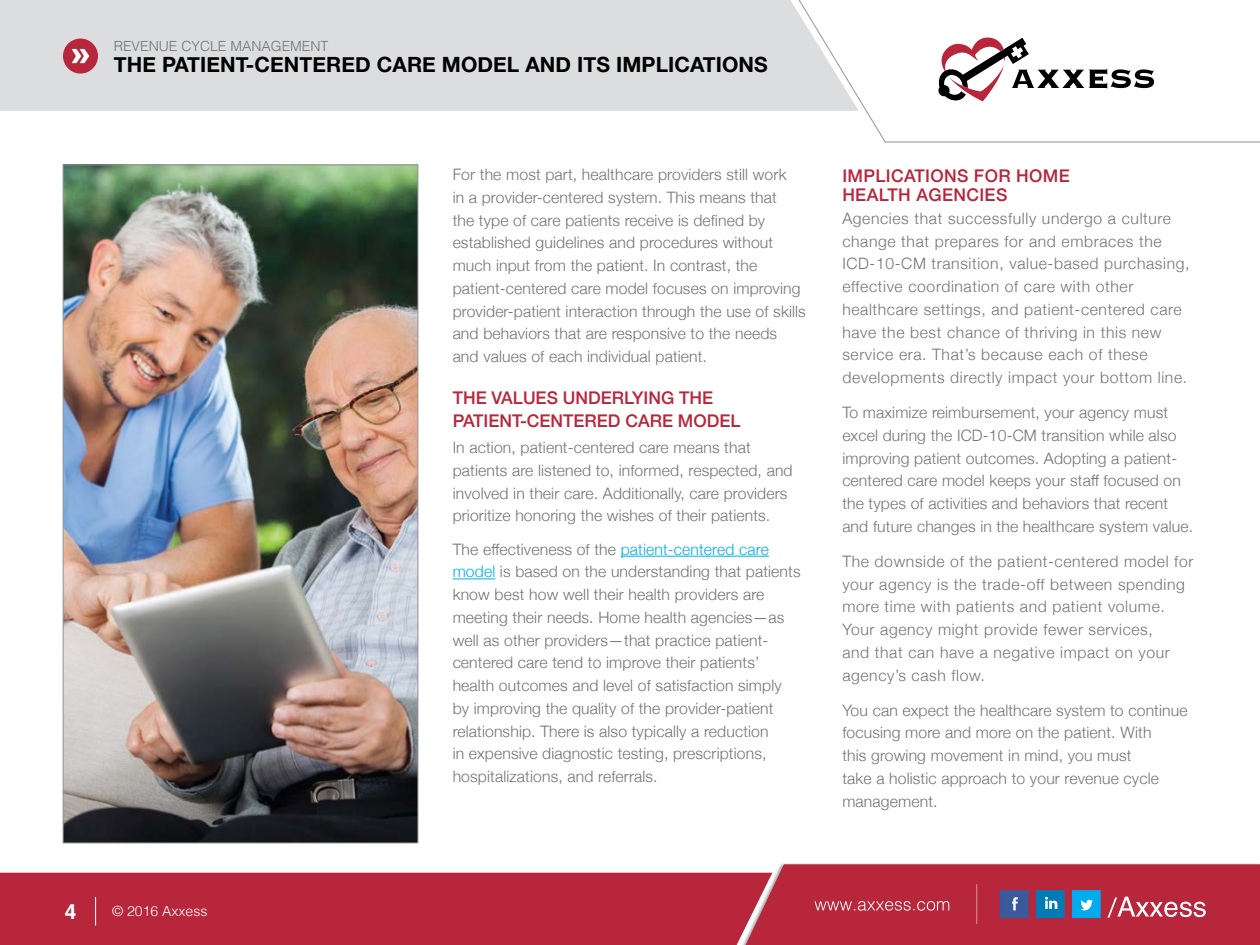
<style>
.page{position:relative;width:1260px;height:945px;background:#fff}
.page>*{position:absolute;margin:0;border:0;box-sizing:border-box;transform-origin:0 0}
.t1{font:700 21px "Helvetica Neue";letter-spacing:.005em;color:#000}
.t2{font:700 21px "Helvetica";color:#fff}
.t3{font:500 17.5px/22.8px "Helvetica Neue";color:#b8263c}
.t4{font:500 17.5px/19.2px "Helvetica Neue";letter-spacing:.02em;color:#b8263c}
.t5{font:300 15.75px/22.8px "Helvetica Neue";letter-spacing:.01em;color:#737373}
.t6{font:300 15.75px/22.8px "Helvetica Neue";letter-spacing:.04em;color:#737373}
.t7{font:300 14px "Helvetica";color:#737373}
.t8{font:300 14px "Helvetica";color:#fff}
.s1{color:#00aeef}
</style>
<div class="page">
<div style="left:0;top:0;width:794px;height:111px;background:#dcddde"></div>
<div style="left:0;top:873px;width:727px;height:72px;background:#b8263c"></div>
<div style="left:727px;top:863px;width:533px;height:82px;background:#000;opacity:.4"></div>
<svg style="left:794px;top:0;width:466px;height:142px"></svg>
<div style="left:63px;top:39px;width:35px;height:35px;background:#b8263c;border-radius:50%"></div>
<svg style="left:72px;top:49px;width:17px;height:14px"></svg>
<svg style="left:938px;top:37px;width:216px;height:65px"></svg>
<hr style="left:621px;top:556px;width:148px;height:1px;background:#00aeef">
<hr style="left:453px;top:579px;width:42px;height:1px;background:#00aeef">
<svg style="left:746px;top:864px;width:514px;height:81px;background:#b2354c"></svg>
<svg style="left:95px;top:897px;width:1px;height:29px"></svg>
<img style="left:65px;top:167px;width:351px;height:674px">
<p class="t7" style="left:114px;top:34px;width:216px">REVENUE CYCLE MANAGEMENT</p>
<h1 class="t1" style="left:114px;top:48px;width:656px">THE PATIENT-CENTERED CARE MODEL AND ITS IMPLICATIONS</h1>
<h1 class="t2" style="left:65px;top:895px;width:13px">4</h1>
<p class="t8" style="left:112px;top:899px;width:97px">© 2016 Axxess</p>
<p class="t5" style="left:453px;top:162px;width:355px">For the most part, healthcare providers still work<br>in a provider-centered system. This means that<br>the type of care patients receive is defined by established guidelines and procedures without much input from the patient. In contrast, the patient-centered care model focuses on improving provider-patient interaction through the use of skills and behaviors that are responsive to the needs and values of each individual patient.</p>
<p class="t3" style="left:453px;top:385px;width:289px">THE VALUES UNDERLYING THE<br>PATIENT-CENTERED CARE MODEL</p>
<p class="t5" style="left:453px;top:435px;width:342px">In action, patient-centered care means that patients are listened to, informed, respected, and involved in their care. Additionally, care providers prioritize honoring the wishes of their patients.</p>
<p class="t5" style="left:453px;top:536px;width:349px">The effectiveness of the <span class="s1">patient-centered care model</span> is based on the understanding that patients know best how well their health providers are meeting their needs. Home health agencies—as well as other providers—that practice patient&shy;centered care tend to improve their patients’ health outcomes and level of satisfaction simply by improving the quality of the provider-patient relationship. There is also typically a reduction<br>in expensive diagnostic testing, prescriptions, hospitalizations, and referrals.</p>
<p class="t4" style="left:842px;top:165px;width:229px">IMPLICATIONS FOR HOME<br>HEALTH AGENCIES</p>
<p class="t6" style="left:842px;top:206px;width:349px">Agencies that successfully undergo a culture change that prepares for and embraces the ICD-10-CM transition, value-based purchasing, effective coordination of care with other healthcare settings, and patient-centered care have the best chance of thriving in this new service era. That’s because each of these developments directly impact your bottom line.</p>
<p class="t5" style="left:842px;top:400px;width:352px">To maximize reimbursement, your agency must excel during the ICD-10-CM transition while also improving patient outcomes. Adopting a patient&shy;centered care model keeps your staff focused on the types of activities and behaviors that recent and future changes in the healthcare system value.</p>
<p class="t6" style="left:842px;top:549px;width:353px">The downside of the patient-centered model for your agency is the trade-off between spending more time with patients and patient volume.<br>Your agency might provide fewer services,<br>and that can have a negative impact on your agency’s cash flow.</p>
<p class="t5" style="left:842px;top:697px;width:347px">You can expect the healthcare system to continue focusing more and more on the patient. With<br>this growing movement in mind, you must<br>take a holistic approach to your revenue cycle management.</p>
</div>
